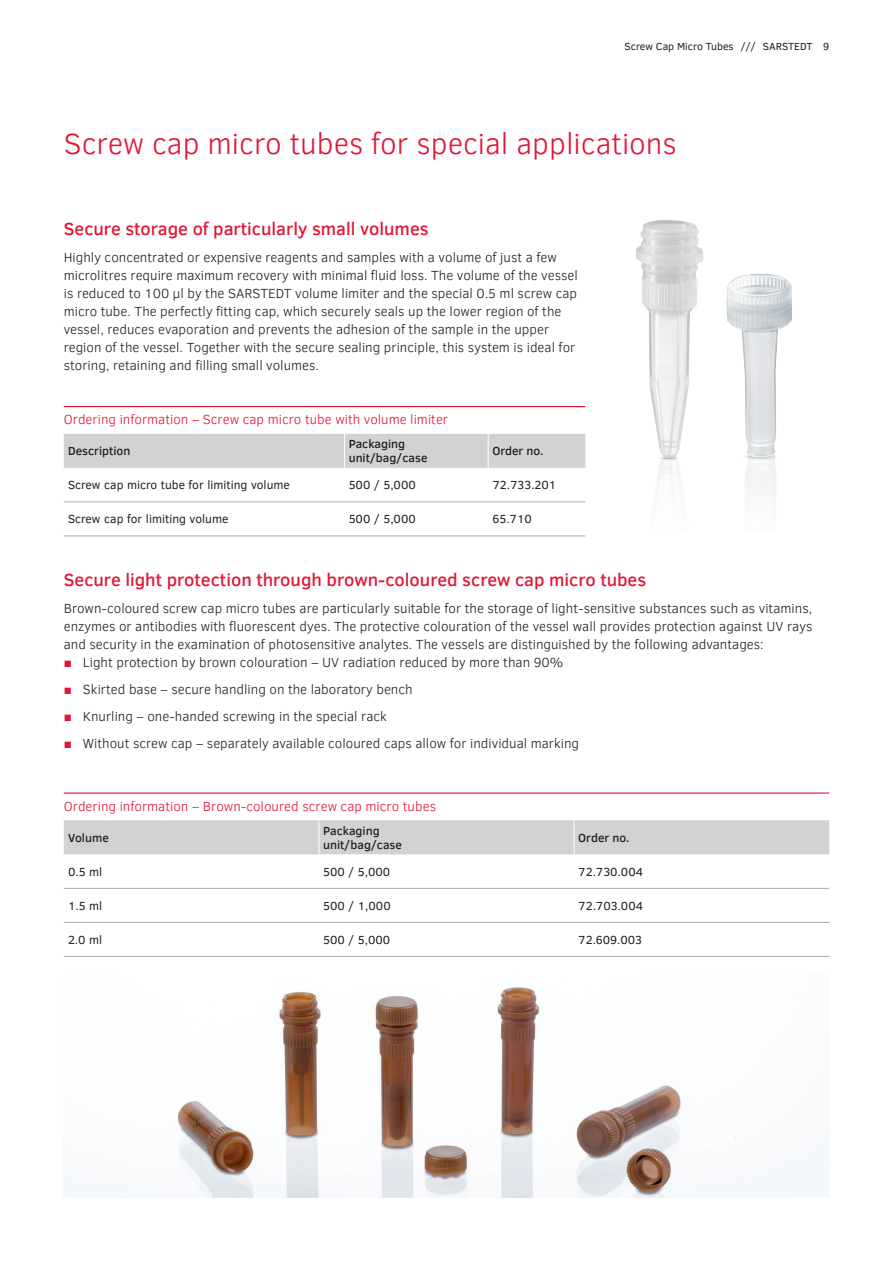
<style>
.page{position:relative;width:893px;height:1263px;background:#fff}
.page>*{position:absolute;margin:0;border:0;box-sizing:border-box;transform-origin:0 0}
.t1{font:300 30px "Clear Sans";color:#e21736}
.t2{font:500 18px "Clear Sans";color:#e21736}
.t3{font:300 13.5px/18px "Clear Sans";color:#231f20}
.t4{font:300 13.5px "Clear Sans";color:#e21736}
.t5{font:12px "Clear Sans";color:#231f20}
.t6{font:500 12px/14.4px "Clear Sans";color:#231f20}
.t7{font:10.5px "Clear Sans";color:#231f20}
.s1{font-weight:400;color:#e21736}
</style>
<div class="page">
<img style="left:177px;top:987px;width:652px;height:211px">
<div style="left:64px;top:434px;width:521px;height:34px;background:#d1d2d4"></div>
<hr style="left:344px;top:434px;width:1px;height:34px;background:#fff">
<hr style="left:488px;top:434px;width:1px;height:34px;background:#fff">
<hr style="left:64px;top:502px;width:280px;height:1px;background:#a8a9ad">
<hr style="left:344px;top:502px;width:144px;height:1px;background:#a8a9ad">
<hr style="left:488px;top:502px;width:97px;height:1px;background:#a8a9ad">
<hr style="left:64px;top:536px;width:280px;height:1px;background:#a8a9ad">
<hr style="left:344px;top:536px;width:144px;height:1px;background:#a8a9ad">
<hr style="left:488px;top:536px;width:97px;height:1px;background:#a8a9ad">
<hr style="left:64px;top:406px;width:521px;height:1px;background:#e21736">
<div style="left:64px;top:820px;width:765px;height:34px;background:#d1d2d4"></div>
<hr style="left:319px;top:820px;width:1px;height:34px;background:#fff">
<hr style="left:574px;top:820px;width:1px;height:34px;background:#fff">
<hr style="left:64px;top:888px;width:255px;height:1px;background:#a8a9ad">
<hr style="left:64px;top:922px;width:255px;height:1px;background:#a8a9ad">
<hr style="left:319px;top:888px;width:255px;height:1px;background:#a8a9ad">
<hr style="left:574px;top:888px;width:255px;height:1px;background:#a8a9ad">
<hr style="left:319px;top:922px;width:255px;height:1px;background:#a8a9ad">
<hr style="left:574px;top:922px;width:255px;height:1px;background:#a8a9ad">
<hr style="left:64px;top:956px;width:255px;height:1px;background:#a8a9ad">
<hr style="left:319px;top:956px;width:255px;height:1px;background:#a8a9ad">
<hr style="left:574px;top:956px;width:255px;height:1px;background:#a8a9ad">
<hr style="left:64px;top:792px;width:765px;height:2px;background:#e21736">
<img style="left:636px;top:220px;width:156px;height:281px">
<p class="t7" style="left:624px;top:39px;width:206px">Screw Cap Micro Tubes /// SARSTEDT 9</p>
<h1 class="t1" style="left:64px;top:124px;width:615px">Screw cap micro tubes for special applications</h1>
<h2 class="t2" style="left:64px;top:216px;width:366px">Secure storage of particularly small volumes</h2>
<p class="t3" style="left:64px;top:248px;width:516px">Highly concentrated or expensive reagents and samples with a volume of just a few microlitres require maximum recovery with minimal fluid loss. The volume of the vessel is reduced to 100 μl by the SARSTEDT volume limiter and the special 0.5 ml screw cap micro tube. The perfectly fitting cap, which securely seals up the lower region of the vessel, reduces evaporation and prevents the adhesion of the sample in the upper region of the vessel. Together with the secure sealing principle, this system is ideal for storing, retaining and filling small volumes.</p>
<p class="t4" style="left:64px;top:411px;width:386px">Ordering information – Screw cap micro tube with volume limiter</p>
<p class="t6" style="left:68px;top:444px;width:64px">Description</p>
<p class="t6" style="left:349px;top:436px;width:80px">Packaging unit/bag/case</p>
<p class="t6" style="left:492px;top:444px;width:53px">Order no.</p>
<p class="t5" style="left:68px;top:477px;width:223px">Screw cap micro tube for limiting volume</p>
<p class="t5" style="left:349px;top:477px;width:69px">500 / 5,000</p>
<p class="t5" style="left:492px;top:477px;width:65px">72.733.201</p>
<p class="t5" style="left:68px;top:511px;width:162px">Screw cap for limiting volume</p>
<p class="t5" style="left:349px;top:511px;width:69px">500 / 5,000</p>
<p class="t5" style="left:492px;top:511px;width:41px">65.710</p>
<h2 class="t2" style="left:64px;top:567px;width:584px">Secure light protection through brown-coloured screw cap micro tubes</h2>
<p class="t3" style="left:64px;top:599px;width:750px;text-align:justify">Brown-coloured screw cap micro tubes are particularly suitable for the storage of light-sensitive substances such as vitamins, enzymes or antibodies with fluorescent dyes. The protective colouration of the vessel wall provides protection against UV rays and security in the examination of photosensitive analytes. The vessels are distinguished by the following advantages:</p>
<p class="t3" style="left:64px;top:653px;width:501px"><span class="s1">■</span> Light protection by brown colouration – UV radiation reduced by more than 90%</p>
<p class="t3" style="left:64px;top:680px;width:350px"><span class="s1">■</span> Skirted base – secure handling on the laboratory bench</p>
<p class="t3" style="left:64px;top:707px;width:325px"><span class="s1">■</span> Knurling – one-handed screwing in the special rack</p>
<p class="t3" style="left:64px;top:734px;width:517px"><span class="s1">■</span> Without screw cap – separately available coloured caps allow for individual marking</p>
<p class="t4" style="left:64px;top:797px;width:374px">Ordering information – Brown-coloured screw cap micro tubes</p>
<p class="t6" style="left:68px;top:830px;width:42px">Volume</p>
<p class="t6" style="left:323px;top:823px;width:80px">Packaging unit/bag/case</p>
<p class="t6" style="left:578px;top:830px;width:53px">Order no.</p>
<p class="t5" style="left:68px;top:863px;width:36px">0.5 ml</p>
<p class="t5" style="left:323px;top:863px;width:69px">500 / 5,000</p>
<p class="t5" style="left:578px;top:863px;width:66px">72.730.004</p>
<p class="t5" style="left:68px;top:898px;width:36px">1.5 ml</p>
<p class="t5" style="left:323px;top:898px;width:69px">500 / 1,000</p>
<p class="t5" style="left:578px;top:898px;width:66px">72.703.004</p>
<p class="t5" style="left:68px;top:932px;width:36px">2.0 ml</p>
<p class="t5" style="left:323px;top:932px;width:69px">500 / 5,000</p>
<p class="t5" style="left:578px;top:932px;width:65px">72.609.003</p>
</div>
